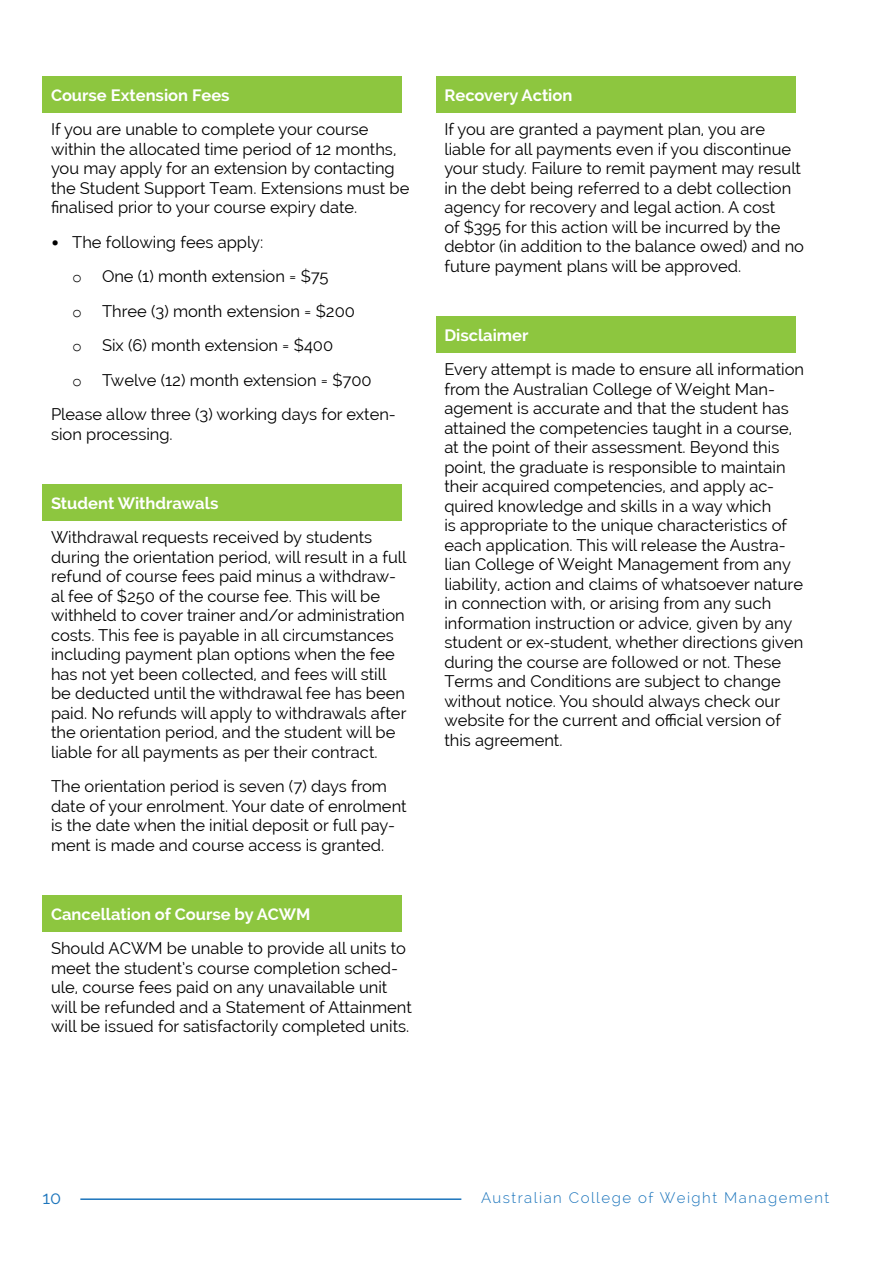
<style>
.page{position:relative;width:893px;height:1263px;background:#fff}
.page>*{position:absolute;margin:0;border:0;box-sizing:border-box;transform-origin:0 0}
.t1{font:18px "Raleway";color:#1c75bc}
.t2{font:16.5px/19.5px "Raleway";color:#000}
.t3{font:700 16.5px "Raleway";color:#fff}
.t4{font:300 15px "Raleway";letter-spacing:.1em;color:#1c75bc}
.s1{font-family:"Calibri"}
.s2{font-family:"Courier New"}
</style>
<div class="page">
<hr style="left:80px;top:1198px;width:381px;height:2px;background:#1c75bc">
<div style="left:43px;top:77px;width:359px;height:36px;background:#8dc63f"></div>
<div style="left:43px;top:485px;width:359px;height:36px;background:#8dc63f"></div>
<div style="left:43px;top:896px;width:359px;height:36px;background:#8dc63f"></div>
<div style="left:436px;top:77px;width:359px;height:36px;background:#8dc63f"></div>
<div style="left:436px;top:317px;width:359px;height:36px;background:#8dc63f"></div>
<p class="t3" style="left:51px;top:85px;width:180px">Course Extension Fees</p>
<p class="t2" style="left:51px;top:119px;width:360px">If you are unable to complete your course within the allocated time period of 12 months, you may apply for an extension by contacting the Student Support Team. Extensions must be finalised prior to your course expiry date.</p>
<p class="t2" style="left:51px;top:232px;width:214px"><span class="s1">•</span> The following fees apply:</p>
<p class="t2" style="left:72px;top:266px;width:258px"><span class="s2">o</span> One (1) month extension = $75</p>
<p class="t2" style="left:72px;top:301px;width:284px"><span class="s2">o</span> Three (3) month extension = $200</p>
<p class="t2" style="left:72px;top:335px;width:262px"><span class="s2">o</span> Six (6) month extension = $400</p>
<p class="t2" style="left:72px;top:370px;width:301px"><span class="s2">o</span> Twelve (12) month extension = $700</p>
<p class="t2" style="left:51px;top:404px;width:346px">Please allow three (3) working days for exten-</p>
<p class="t2" style="left:51px;top:424px;width:123px">sion processing.</p>
<p class="t3" style="left:51px;top:493px;width:169px">Student Withdrawals</p>
<p class="t2" style="left:51px;top:527px;width:357px">Withdrawal requests received by students during the orientation period, will result in a full refund of course fees paid minus a withdraw&shy;al fee of $250 of the course fee. This will be withheld to cover trainer and/or administration costs. This fee is payable in all circumstances including payment plan options when the fee has not yet been collected, and fees will still be deducted until the withdrawal fee has been paid. No refunds will apply to withdrawals after the orientation period, and the student will be liable for all payments as per their contract.</p>
<p class="t2" style="left:51px;top:777px;width:357px">The orientation period is seven (7) days from date of your enrolment. Your date of enrolment is the date when the initial deposit or full pay&shy;ment is made and course access is granted.</p>
<p class="t3" style="left:51px;top:904px;width:261px">Cancellation of Course by ACWM</p>
<p class="t2" style="left:51px;top:939px;width:362px">Should ACWM be unable to provide all units to meet the student’s course completion sched&shy;ule, course fees paid on any unavailable unit will be refunded and a Statement of Attainment will be issued for satisfactorily completed units.</p>
<p class="t3" style="left:444px;top:85px;width:130px">Recovery Action</p>
<p class="t2" style="left:444px;top:119px;width:361px">If you are granted a payment plan, you are liable for all payments even if you discontinue your study. Failure to remit payment may result in the debt being referred to a debt collection agency for recovery and legal action. A cost<br>of $395 for this action will be incurred by the debtor (in addition to the balance owed) and no future payment plans will be approved.</p>
<p class="t3" style="left:444px;top:325px;width:86px">Disclaimer</p>
<p class="t2" style="left:444px;top:359px;width:361px">Every attempt is made to ensure all information from the Australian College of Weight Man&shy;agement is accurate and that the student has attained the competencies taught in a course, at the point of their assessment. Beyond this point, the graduate is responsible to maintain their acquired competencies, and apply ac&shy;quired knowledge and skills in a way which<br>is appropriate to the unique characteristics of each application. This will release the Austra&shy;lian College of Weight Management from any liability, action and claims of whatsoever nature in connection with, or arising from any such information instruction or advice, given by any student or ex-student, whether directions given during the course are followed or not. These Terms and Conditions are subject to change without notice. You should always check our website for the current and official version of this agreement.</p>
<p class="t1" style="left:43px;top:1187px;width:20px">10</p>
<p class="t4" style="left:481px;top:1188px;width:350px">Australian College of Weight Management</p>
</div>
